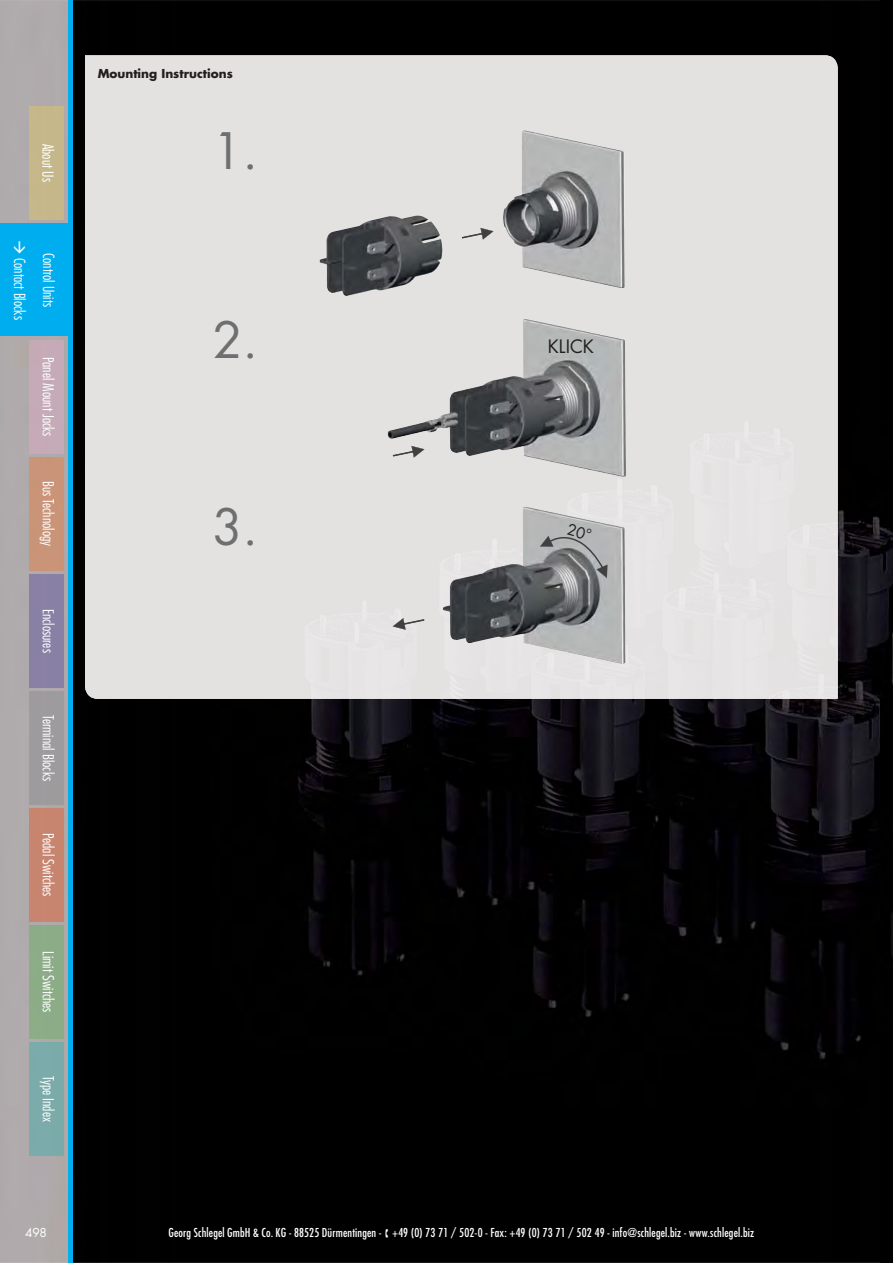
<style>
.page{position:relative;width:893px;height:1263px;background:#fff}
.page>*{position:absolute;margin:0;border:0;box-sizing:border-box;transform-origin:0 0}
.t1{font:48.9px "Futura Std";color:#6d6f71}
.t2{font:18px "Futura Std";color:#231f20}
.t3{font:300 condensed 15px/28.8px "Futura Std";color:#fff}
.t4{font:condensed 12px "Futura Std";letter-spacing:.015em;color:#fff}
.t5{font:700 12px "Futura Std";color:#231f20}
.t6{font:12px "Futura Std";color:#fff}
</style>
<div class="page">
<img style="left:0;top:0;width:880px;height:1263px">
<div style="left:30px;top:106px;width:34px;height:113px;background:#c6b78a"></div>
<div style="left:0;top:223px;width:68px;height:113px;background:#00aeef"></div>
<div style="left:30px;top:1043px;width:34px;height:112px;background:#7babaa"></div>
<div style="left:30px;top:457px;width:34px;height:113px;background:#c99478"></div>
<div style="left:30px;top:340px;width:34px;height:113px;background:#c5abb7"></div>
<div style="left:30px;top:574px;width:34px;height:113px;background:#8981a5"></div>
<div style="left:30px;top:691px;width:34px;height:113px;background:#9d9b9d"></div>
<div style="left:30px;top:926px;width:34px;height:112px;background:#8cac87"></div>
<div style="left:30px;top:808px;width:34px;height:113px;background:#c7856f"></div>
<hr style="left:68px;top:0;width:4px;height:1263px;background:#00aeef">
<img style="left:880px;top:0;width:13px;height:1263px">
<div style="left:85px;top:55px;width:753px;height:644px;background:#e4e1e1"></div>
<img style="left:320px;top:130px;width:306px;height:534px">
<svg style="left:540px;top:523px;width:67px;height:55px;background:#97999a"></svg>
<p class="t3" style="left:62px;top:144px;width:40px;rotate:90deg">About Us</p>
<p class="t3" style="left:62px;top:258px;width:64px;text-indent:-5px;rotate:90deg">Control Units<br>Contact Blocks</p>
<p class="t3" style="left:62px;top:357px;width:81px;rotate:90deg">Panel Mount Jacks</p>
<p class="t3" style="left:62px;top:481px;width:67px;rotate:90deg">Bus Technology</p>
<p class="t3" style="left:62px;top:609px;width:45px;rotate:90deg">Enclosures</p>
<p class="t3" style="left:62px;top:715px;width:68px;rotate:90deg">Terminal Blocks</p>
<p class="t3" style="left:62px;top:833px;width:66px;rotate:90deg">Pedal Switches</p>
<p class="t3" style="left:62px;top:951px;width:63px;rotate:90deg">Limit Switches</p>
<p class="t3" style="left:62px;top:1076px;width:47px;rotate:90deg">Type Index</p>
<p class="t6" style="left:25px;top:1227px;width:23px">498</p>
<p class="t5" style="left:98px;top:68px;width:137px">Mounting Instructions</p>
<h1 class="t1" style="left:213px;top:128px;width:47px">1.</h1>
<h1 class="t1" style="left:213px;top:317px;width:47px">2.</h1>
<h1 class="t1" style="left:213px;top:504px;width:47px">3.</h1>
<p class="t2" style="left:548px;top:338px;width:48px">KLICK</p>
<p class="t4" style="left:168px;top:1227px;width:587px">Georg Schlegel GmbH &amp; Co. KG - 88525 Dürmentingen - ▪ +49 (0) 73 71 / 502-0 - Fax: +49 (0) 73 71 / 502 49 - info@schlegel.biz - www.schlegel.biz</p>
</div>
